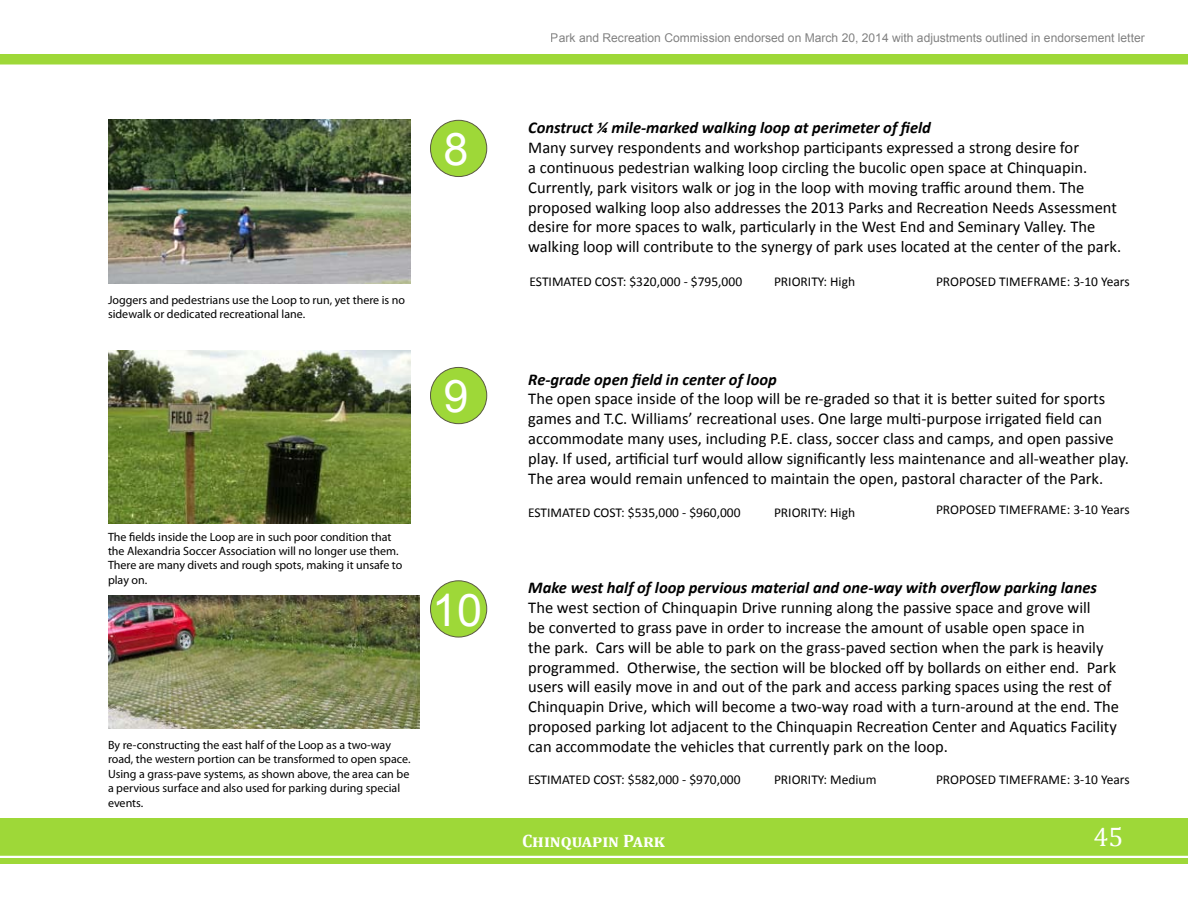
<style>
.page{position:relative;width:1188px;height:918px;background:#fff}
.page>*{position:absolute;margin:0;border:0;box-sizing:border-box;transform-origin:0 0}
.t1{font:45px "Arial";color:#fff}
.t2{font:27px "Cambria";color:#fff}
.t3{font:700 18px "Cambria";letter-spacing:.01em;color:#fff}
.t4{font:16.5px/19.8px "Calibri";color:#000}
.t5{font:italic 700 16.5px "Calibri";color:#000}
.t6{font:13.5px "Calibri";color:#000}
.t7{font:12.15px "Arial";color:rgb(0 0 0/.5)}
.t8{font:12px/14.4px "Myriad Pro";color:#000}
</style>
<div class="page">
<div style="left:0;top:819px;width:1188px;height:45px;background:#9ed838"></div>
<div style="left:1px;top:55px;width:1186px;height:9px;background:#9ed838"></div>
<div style="left:0;top:54px;width:1188px;height:10px;border:2px solid #9ed838"></div>
<hr style="left:0;top:856px;width:1188px;height:2px;background:#fff">
<div style="left:430px;top:120px;width:57px;height:57px;background:#9ed838;border-radius:50%"></div>
<div style="left:430px;top:120px;width:57px;height:57px;border:1px solid #5a5a41;border-radius:50%"></div>
<div style="left:430px;top:367px;width:57px;height:57px;background:#9ed838;border-radius:50%"></div>
<div style="left:430px;top:367px;width:57px;height:57px;border:1px solid #5a5a41;border-radius:50%"></div>
<div style="left:430px;top:581px;width:57px;height:56px;background:#9ed838;border-radius:50%"></div>
<div style="left:430px;top:580px;width:57px;height:57px;border:1px solid #5a5a41;border-radius:50%"></div>
<img style="left:108px;top:120px;width:303px;height:164px">
<img style="left:108px;top:351px;width:303px;height:173px">
<img style="left:108px;top:596px;width:312px;height:133px">
<h1 class="t1" style="left:444px;top:120px;width:27px">8</h1>
<p class="t8" style="left:108px;top:292px;width:299px">Joggers and pedestrians use the Loop to run, yet there is no sidewalk or dedicated recreational lane.</p>
<h1 class="t1" style="left:444px;top:367px;width:27px">9</h1>
<p class="t8" style="left:108px;top:529px;width:296px">The fields inside the Loop are in such poor condition that the Alexandria Soccer Association will no longer use them.<br>There are many divets and rough spots, making it unsafe to play on.</p>
<h1 class="t1" style="left:432px;top:581px;width:52px">10</h1>
<p class="t8" style="left:108px;top:738px;width:304px">By re-constructing the east half of the Loop as a two-way road, the western portion can be transformed to open space.<br>Using a grass-pave systems, as shown above, the area can be a pervious surface and also used for parking during special events.</p>
<p class="t7" style="left:551px;top:30px;width:595px">Park and Recreation Commission endorsed on March 20, 2014 with adjustments outlined in endorsement letter</p>
<p class="t5" style="left:528px;top:117px;width:404px">Construct ¼ mile-marked walking loop at perimeter of field</p>
<p class="t4" style="left:528px;top:138px;width:594px">Many survey respondents and workshop participants expressed a strong desire for<br>a continuous pedestrian walking loop circling the bucolic open space at Chinquapin.<br>Currently, park visitors walk or jog in the loop with moving traffic around them. The proposed walking loop also addresses the 2013 Parks and Recreation Needs Assessment desire for more spaces to walk, particularly in the West End and Seminary Valley. The walking loop will contribute to the synergy of park uses located at the center of the park.</p>
<p class="t6" style="left:530px;top:273px;width:214px">ESTIMATED COST: $320,000 - $795,000</p>
<p class="t6" style="left:774px;top:273px;width:83px">PRIORITY: High</p>
<p class="t6" style="left:936px;top:273px;width:195px">PROPOSED TIMEFRAME: 3-10 Years</p>
<p class="t5" style="left:528px;top:369px;width:250px">Re-grade open field in center of loop</p>
<p class="t4" style="left:528px;top:389px;width:602px">The open space inside of the loop will be re-graded so that it is better suited for sports games and T.C. Williams’ recreational uses. One large multi-purpose irrigated field can accommodate many uses, including P.E. class, soccer class and camps, and open passive play. If used, artificial turf would allow significantly less maintenance and all-weather play.<br>The area would remain unfenced to maintain the open, pastoral character of the Park.</p>
<p class="t6" style="left:528px;top:504px;width:214px">ESTIMATED COST: $535,000 - $960,000</p>
<p class="t6" style="left:774px;top:504px;width:83px">PRIORITY: High</p>
<p class="t6" style="left:936px;top:501px;width:195px">PROPOSED TIMEFRAME: 3-10 Years</p>
<p class="t5" style="left:528px;top:577px;width:570px">Make west half of loop pervious material and one-way with overflow parking lanes</p>
<p class="t4" style="left:528px;top:598px;width:592px">The west section of Chinquapin Drive running along the passive space and grove will<br>be converted to grass pave in order to increase the amount of usable open space in<br>the park. Cars will be able to park on the grass-paved section when the park is heavily programmed. Otherwise, the section will be blocked off by bollards on either end. Park users will easily move in and out of the park and access parking spaces using the rest of Chinquapin Drive, which will become a two-way road with a turn-around at the end. The proposed parking lot adjacent to the Chinquapin Recreation Center and Aquatics Facility can accommodate the vehicles that currently park on the loop.</p>
<p class="t6" style="left:528px;top:771px;width:214px">ESTIMATED COST: $582,000 - $970,000</p>
<p class="t6" style="left:774px;top:771px;width:104px">PRIORITY: Medium</p>
<p class="t6" style="left:936px;top:771px;width:195px">PROPOSED TIMEFRAME: 3-10 Years</p>
<p class="t3" style="left:522px;top:828px;width:144px">Chinquapin Park</p>
<h2 class="t2" style="left:1093px;top:821px;width:31px">45</h2>
</div>
